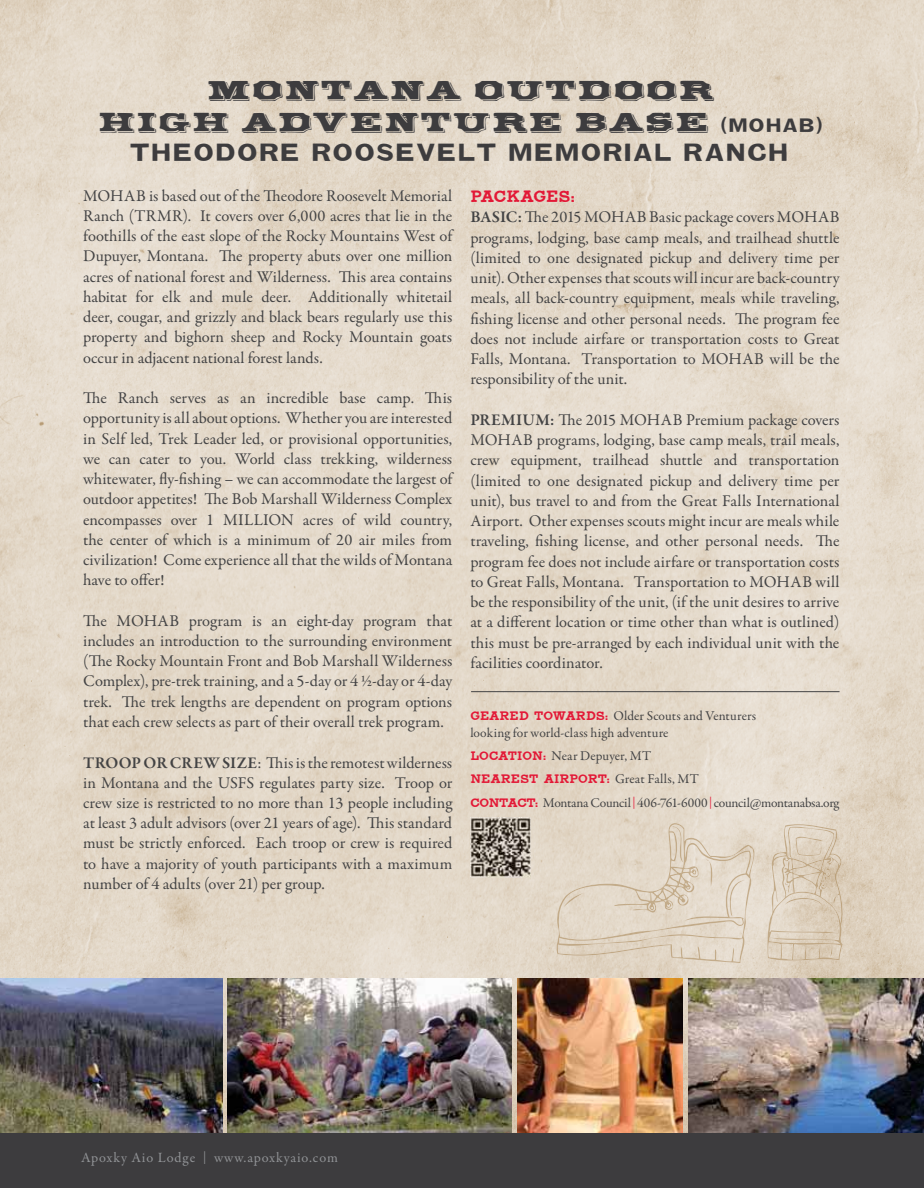
<style>
.page{position:relative;width:924px;height:1188px;background:#fff}
.page>*{position:absolute;margin:0;border:0;box-sizing:border-box;transform-origin:0 0}
.t1{font:27.3px "Type Three WF";letter-spacing:.075em;color:#3d3c3e}
.t2{font:26.25px/32px "Type Ten WF";color:#3d3c3e;text-align:center}
.t3{font:18px "Type Two WF";letter-spacing:-.005em;color:#e31836}
.t4{font:16.5px/20.2px "Garamond Premr Pro";color:#434344;text-align:justify}
.t5{font:14.25px "Garamond Premr Pro";letter-spacing:.055em;color:#919396}
.t6{font:13.5px/16.5px "Garamond Premr Pro";color:#434344}
.t7{font:13.5px "Garamond Premr Pro";letter-spacing:-.02em;color:#434344}
.t8{font:13.5px "Type Two WF";letter-spacing:.005em;color:#e31836}
.s1{font-family:"Type Three WF";font-size:21.3px}
.s2{font-weight:600}
.s3{font-family:"Type Two WF";color:#e31836}
.s4{font-family:"Garamond Premr Pro";color:#434344}
.s5{font-family:"Agenda";font-weight:300;font-stretch:condensed;color:#e31836}
.s6{font-family:"Agenda";font-weight:300;font-stretch:condensed}
</style>
<div class="page">
<img style="left:0;top:0;width:924px;height:1133px">
<img style="left:0;top:979px;width:222px;height:154px">
<img style="left:228px;top:979px;width:283px;height:154px">
<img style="left:517px;top:979px;width:166px;height:154px">
<hr style="left:471px;top:691px;width:368px;height:1px;background:#434344">
<img style="left:766px;top:824px;width:78px;height:137px">
<img style="left:784px;top:898px;width:39px;height:9px">
<img style="left:555px;top:823px;width:206px;height:140px">
<img style="left:688px;top:979px;width:236px;height:154px">
<img style="left:470px;top:817px;width:60px;height:60px">
<div style="left:0;top:1133px;width:924px;height:55px;background:#3d3c3e"></div>
<h2 class="t2" style="left:98px;top:76px;width:725px">MONTANA OUTDOOR<br>HIGH ADVENTURE BASE <span class="s1">(MOHAB)</span></h2>
<h1 class="t1" style="left:130px;top:136px;width:659px">THEODORE ROOSEVELT MEMORIAL RANCH</h1>
<p class="t4" style="left:83px;top:187px;width:371px">MOHAB is based out of the Theodore Roosevelt Memorial Ranch (TRMR). It covers over 6,000 acres that lie in the foothills of the east slope of the Rocky Mountains West of Dupuyer, Montana. The property abuts over one million acres of national forest and Wilderness. This area contains habitat for elk and mule deer. Additionally whitetail deer, cougar, and grizzly and black bears regularly use this property and bighorn sheep and Rocky Mountain goats occur in adjacent national forest lands.</p>
<p class="t4" style="left:83px;top:389px;width:371px">The Ranch serves as an incredible base camp. This opportunity is all about options. Whether you are interested in Self led, Trek Leader led, or provisional opportunities, we can cater to you. World class trekking, wilderness whitewater, fly-fishing – we can accommodate the largest of outdoor appetites! The Bob Marshall Wilderness Complex encompasses over 1 MILLION acres of wild country, the center of which is a minimum of 20 air miles from civilization! Come experience all that the wilds of Montana have to offer!</p>
<p class="t4" style="left:83px;top:612px;width:371px">The MOHAB program is an eight-day program that includes an introduction to the surrounding environment (The Rocky Mountain Front and Bob Marshall Wilderness Complex), pre-trek training, and a 5-day or 4 ½-day or 4-day trek. The trek lengths are dependent on program options that each crew selects as part of their overall trek program.</p>
<p class="t4" style="left:83px;top:753px;width:371px"><span class="s2">TROOP OR CREW SIZE</span>: This is the remotest wilderness in Montana and the USFS regulates party size. Troop or crew size is restricted to no more than 13 people including at least 3 adult advisors (over 21 years of age). This standard must be strictly enforced. Each troop or crew is required to have a majority of youth participants with a maximum number of 4 adults (over 21) per group.</p>
<p class="t3" style="left:470px;top:185px;width:106px">PACKAGES:</p>
<p class="t4" style="left:470px;top:208px;width:371px"><span class="s2">BASIC:</span> The 2015 MOHAB Basic package covers MOHAB programs, lodging, base camp meals, and trailhead shuttle (limited to one designated pickup and delivery time per unit). Other expenses that scouts will incur are back-country meals, all back-country equipment, meals while traveling, fishing license and other personal needs. The program fee does not include airfare or transportation costs to Great Falls, Montana. Transportation to MOHAB will be the responsibility of the unit.</p>
<p class="t4" style="left:470px;top:411px;width:371px"><span class="s2">PREMIUM:</span> The 2015 MOHAB Premium package covers MOHAB programs, lodging, base camp meals, trail meals, crew equipment, trailhead shuttle and transportation (limited to one designated pickup and delivery time per unit), bus travel to and from the Great Falls International Airport. Other expenses scouts might incur are meals while traveling, fishing license, and other personal needs. The program fee does not include airfare or transportation costs to Great Falls, Montana. Transportation to MOHAB will be the responsibility of the unit, (if the unit desires to arrive at a different location or time other than what is outlined) this must be pre-arranged by each individual unit with the facilities coordinator.</p>
<p class="t6" style="left:470px;top:709px;width:287px"><span class="s3">GEARED TOWARDS:</span> Older Scouts and Venturers looking for world-class high adventure</p>
<p class="t6" style="left:470px;top:749px;width:182px"><span class="s3">LOCATION:</span> Near Depuyer, MT</p>
<p class="t8" style="left:470px;top:771px;width:230px">NEAREST AIRPORT: <span class="s4">Great Falls, MT</span></p>
<p class="t7" style="left:470px;top:797px;width:370px"><span class="s3">CONTACT:</span> Montana Council <span class="s5">|</span> 406-761-6000 <span class="s5">|</span> council@montanabsa.org</p>
<p class="t5" style="left:81px;top:1151px;width:258px">Apoxky Aio Lodge <span class="s6">|</span> www.apoxkyaio.com</p>
</div>
